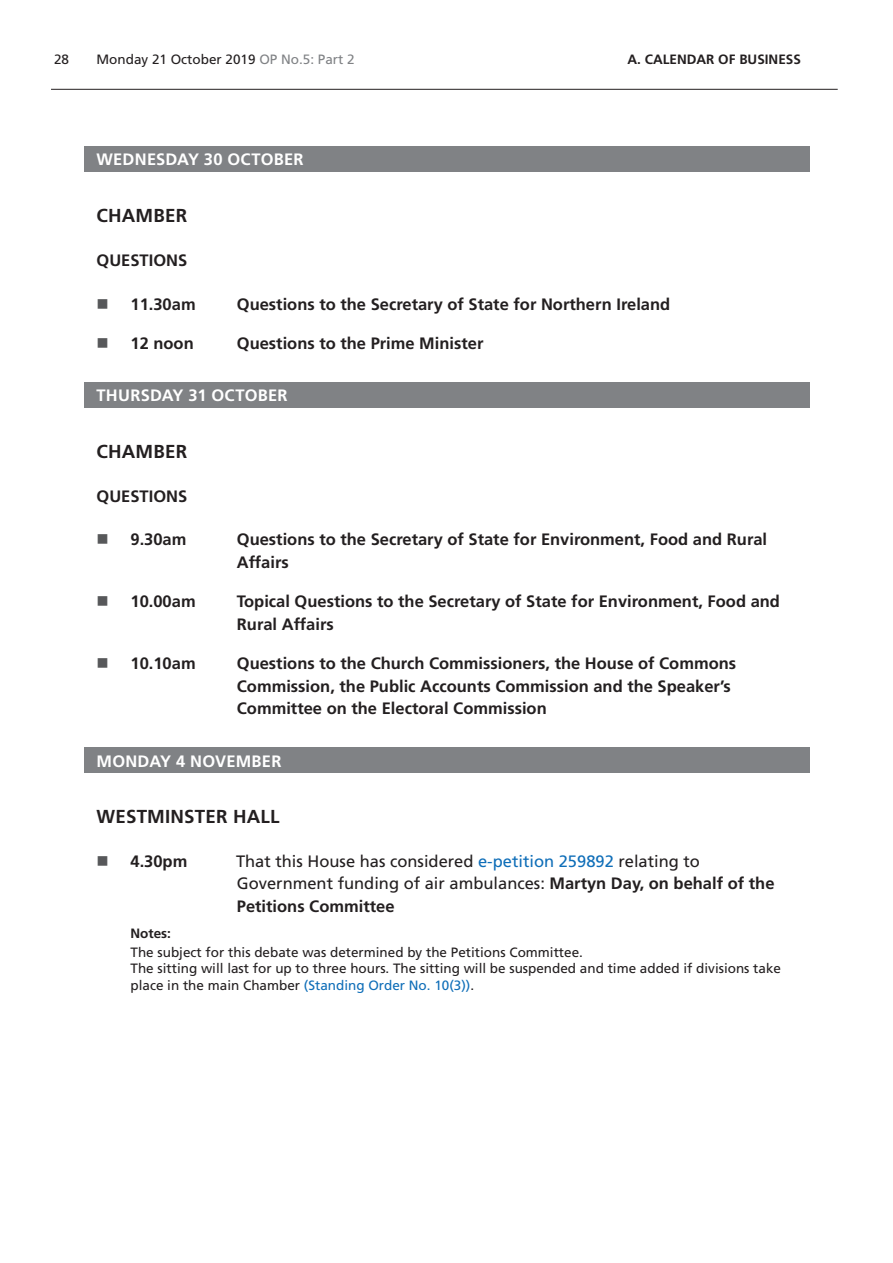
<style>
.page{position:relative;width:893px;height:1263px;background:#fff}
.page>*{position:absolute;margin:0;border:0;box-sizing:border-box;transform-origin:0 0}
.FbaLocation{font:700 18.75px "Frutiger LT Std";letter-spacing:.01em;color:#231f20}
.BoldCaps{font:700 16.5px/22.5px "Frutiger LT Std";color:#231f20}
.t1{font:16.5px/22.5px "Frutiger LT Std";color:#231f20}
.Heading2Grey{font:700 16.5px "Frutiger LT Std";letter-spacing:.015em;color:#fff}
.NotesText{font:13.5px/16.5px "Frutiger LT Std";color:#231f20}
.NotesTag{font:700 13.5px "Frutiger LT Std";color:#231f20}
.s1{color:#808285}
.s2{color:#0f6eb8}
.s3{font-weight:700}
</style>
<div class="page">
<hr style="left:51px;top:89px;width:787px;height:1px;background:#231f20">
<div style="left:84px;top:147px;width:725px;height:25px;background:#808285"></div>
<div style="left:84px;top:382px;width:725px;height:26px;background:#808285"></div>
<div style="left:84px;top:748px;width:725px;height:25px;background:#808285"></div>
<p class="NotesText" style="left:54px;top:51px;width:17px">28</p>
<p class="NotesText" style="left:97px;top:51px;width:260px">Monday 21 October 2019 <span class="s1">OP No.5: Part 2</span></p>
<p class="NotesTag" style="left:628px;top:52px;width:36px">A. Calendar</p>
<p class="NotesTag" style="left:718px;top:52px;width:38px">of Business</p>
<h2 class="Heading2Grey" style="left:97px;top:150px;width:209px">WEDNESDAY 30 OCTOBER</h2>
<p class="FbaLocation" style="left:97px;top:204px;width:92px">CHAMBER</p>
<p class="BoldCaps" style="left:97px;top:249px;width:92px">QUESTIONS</p>
<p class="BoldCaps" style="left:131px;top:293px;width:67px">11.30am</p>
<p class="BoldCaps" style="left:237px;top:293px;width:435px">Questions to the Secretary of State for Northern Ireland</p>
<p class="BoldCaps" style="left:131px;top:332px;width:65px">12 noon</p>
<p class="BoldCaps" style="left:237px;top:332px;width:248px">Questions to the Prime Minister</p>
<h2 class="Heading2Grey" style="left:97px;top:386px;width:193px">THURSDAY 31 OCTOBER</h2>
<p class="FbaLocation" style="left:97px;top:440px;width:92px">CHAMBER</p>
<p class="BoldCaps" style="left:97px;top:485px;width:92px">QUESTIONS</p>
<p class="BoldCaps" style="left:131px;top:528px;width:57px">9.30am</p>
<p class="BoldCaps" style="left:237px;top:528px;width:532px">Questions to the Secretary of State for Environment, Food and Rural<br>Affairs</p>
<p class="BoldCaps" style="left:131px;top:590px;width:94px">10.00am T</p>
<p class="BoldCaps" style="left:237px;top:590px;width:545px;text-indent:7px">opical Questions to the Secretary of State for Environment, Food and<br>Rural Affairs</p>
<p class="BoldCaps" style="left:131px;top:652px;width:67px">10.10am</p>
<p class="BoldCaps" style="left:237px;top:652px;width:501px">Questions to the Church Commissioners, the House of Commons<br>Commission, the Public Accounts Commission and the Speaker’s<br>Committee on the Electoral Commission</p>
<h2 class="Heading2Grey" style="left:97px;top:751px;width:186px">MONDAY 4 NOVEMBER</h2>
<p class="FbaLocation" style="left:97px;top:806px;width:185px">WESTMINSTER HALL</p>
<p class="BoldCaps" style="left:131px;top:850px;width:58px">4.30pm</p>
<p class="t1" style="left:236px;top:850px;width:540px">That this House has considered <span class="s2">e-petition 259892</span> relating to<br>Government funding of air ambulances: <span class="s3">Martyn Day, on behalf of the<br>Petitions Committee</span></p>
<p class="NotesTag" style="left:131px;top:925px;width:42px">Notes:</p>
<p class="NotesText" style="left:131px;top:944px;width:454px">The subject for this debate was determined by the Petitions Committee.</p>
<p class="NotesText" style="left:131px;top:960px;width:652px">The sitting will last for up to three hours. The sitting will be suspended and time added if divisions take place in the main Chamber <span class="s2">(Standing Order No. 10(3))</span>.</p>
</div>
